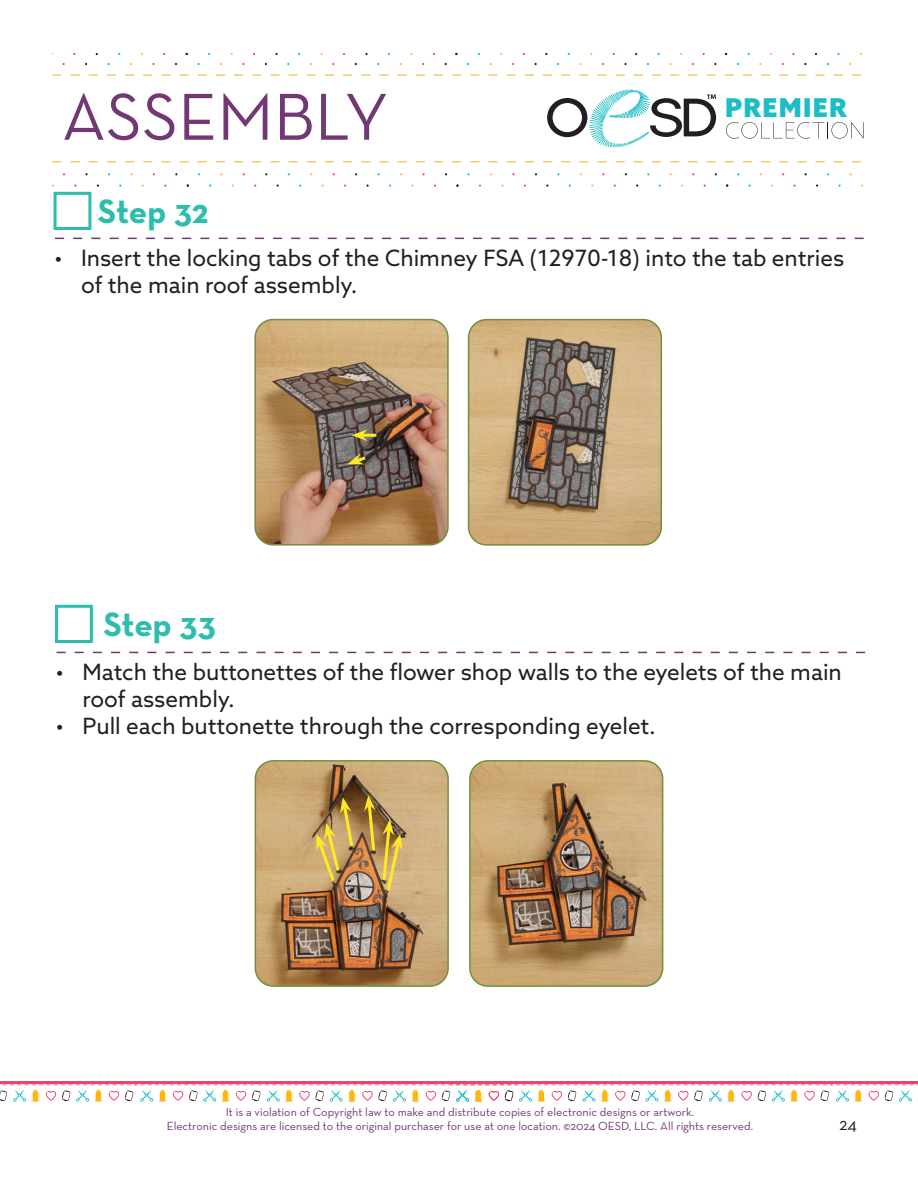
<style>
.page{position:relative;width:918px;height:1188px;background:#fff}
.page>*{position:absolute;margin:0;border:0;box-sizing:border-box;transform-origin:0 0}
.t1{font:67.5px "Neutra Text";color:#733873}
.t2{font:700 34.5px "Neutra Text";letter-spacing:-.01em;color:#2dbdad}
.t3{font:900 25.95px "Azo Sans";letter-spacing:.05em;color:#1ebdc6}
.t4{font:22.5px/27px "Azo Sans";color:#231f20}
.t5{font:18px "Neutra Text";color:#231f20}
.t6{font:12px "Neutra Text";color:#733873}
</style>
<div class="page">
<div style="left:54px;top:192px;width:37px;height:38px;border:3px solid #2dbdad"></div>
<svg style="left:55px;top:238px;width:809px;height:1px"></svg>
<img style="left:257px;top:320px;width:189px;height:223px">
<div style="left:254px;top:319px;width:195px;height:227px;border:2px solid #6f903e;border-radius:18px"></div>
<img style="left:469px;top:320px;width:192px;height:223px">
<div style="left:468px;top:319px;width:194px;height:227px;border:2px solid #6f903e;border-radius:18px"></div>
<svg style="left:52px;top:74px;width:809px;height:2px"></svg>
<svg style="left:52px;top:161px;width:809px;height:2px"></svg>
<svg style="left:547px;top:89px;width:170px;height:59px"></svg>
<svg style="left:726px;top:122px;width:122px;height:17px"></svg>
<svg style="left:851px;top:122px;width:13px;height:17px"></svg>
<hr style="left:451px;top:1081px;width:381px;height:2px;background:#ef436d">
<hr style="left:831px;top:1081px;width:87px;height:2px;background:#ef436d">
<svg style="left:827px;top:1084px;width:91px;height:18px"></svg>
<hr style="left:0;top:1081px;width:137px;height:2px;background:#ef436d">
<hr style="left:135px;top:1081px;width:381px;height:2px;background:#ef436d">
<svg style="left:0;top:1084px;width:442px;height:18px"></svg>
<svg style="left:442px;top:1084px;width:385px;height:18px"></svg>
<div style="left:55px;top:605px;width:38px;height:38px;border:3px solid #2dbdad"></div>
<svg style="left:57px;top:652px;width:808px;height:1px"></svg>
<img style="left:255px;top:761px;width:191px;height:225px">
<div style="left:255px;top:760px;width:194px;height:227px;border:2px solid #6f903e;border-radius:18px"></div>
<img style="left:472px;top:761px;width:191px;height:225px">
<div style="left:469px;top:760px;width:194px;height:227px;border:2px solid #6f903e;border-radius:18px"></div>
<svg style="left:347px;top:453px;width:22px;height:12px"></svg>
<hr style="left:362px;top:434px;width:14px;height:3px;background:#fee923">
<svg style="left:352px;top:429px;width:16px;height:12px"></svg>
<svg style="left:316px;top:797px;width:39px;height:87px;background:#b95"></svg>
<img style="left:364px;top:795px;width:39px;height:99px">
<p class="t1" style="left:62px;top:76px;width:328px">ASSEMBLY</p>
<p class="t3" style="left:725px;top:91px;width:123px">PREMIER</p>
<p class="t2" style="left:98px;top:189px;width:112px">Step 32</p>
<p class="t4" style="left:81px;top:244px;width:765px;text-indent:-27px">• Insert the locking tabs of the Chimney FSA (12970-18) into the tab entries of the main roof assembly.</p>
<p class="t2" style="left:103px;top:602px;width:114px">Step 33</p>
<p class="t4" style="left:82px;top:658px;width:761px;text-indent:-27px">• Match the buttonettes of the flower shop walls to the eyelets of the main roof assembly.</p>
<p class="t4" style="left:55px;top:712px;width:602px">• Pull each buttonette through the corresponding eyelet.</p>
<p class="t6" style="left:226px;top:1105px;width:470px">It is a violation of Copyright law to make and distribute copies of electronic designs or artwork.</p>
<p class="t6" style="left:167px;top:1119px;width:588px">Electronic designs are licensed to the original purchaser for use at one location. ©2024 OESD, LLC. All rights reserved.</p>
<p class="t5" style="left:839px;top:1113px;width:19px">24</p>
</div>
